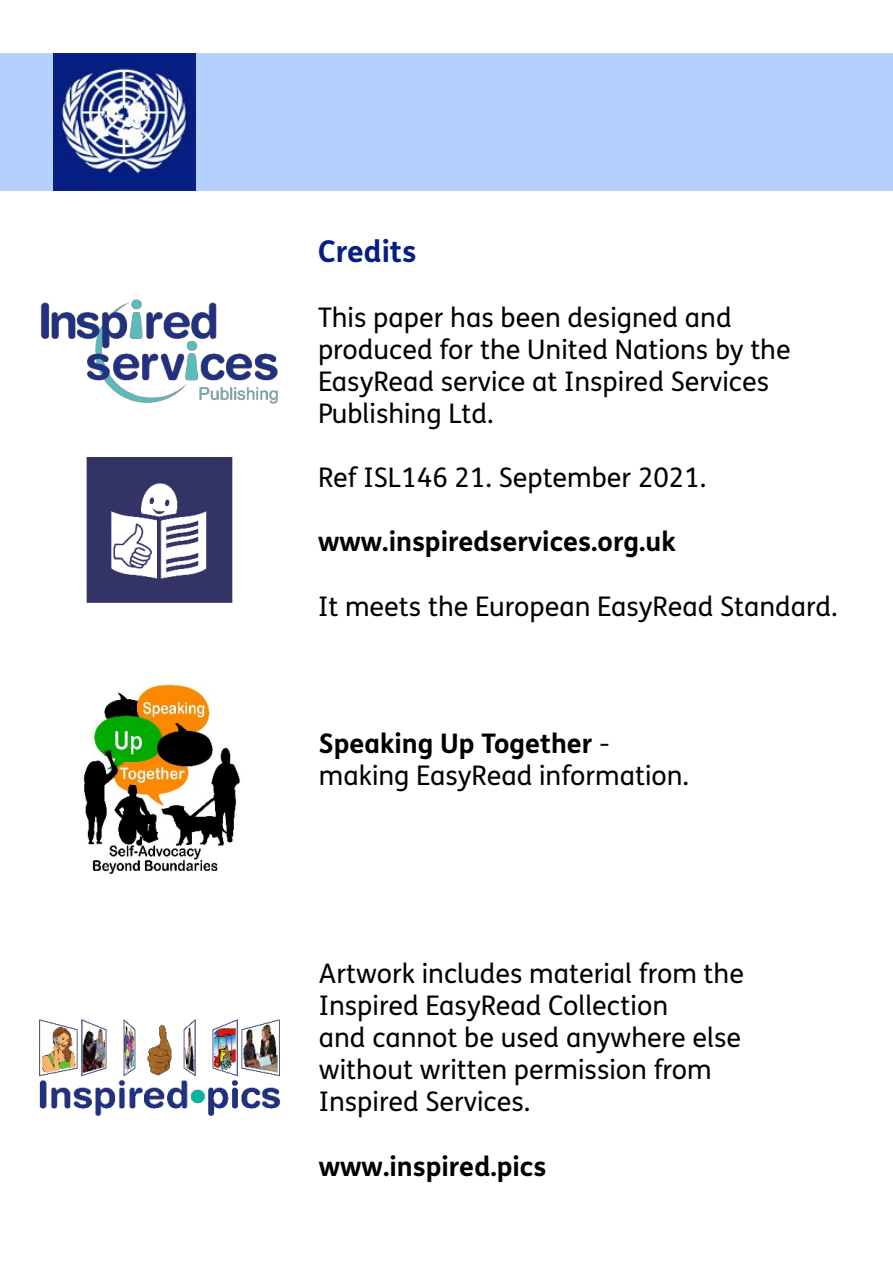
<style>
.page{position:relative;width:893px;height:1263px;background:#fff}
.page>*{position:absolute;margin:0;border:0;box-sizing:border-box;transform-origin:0 0}
.t1{font:700 30px "FS Me";color:#071f83}
.t2{font:27px/32.1px "FS Me";color:#000}
.t3{font:700 27px "FS Me";color:#000}
.s1{font-weight:700}
</style>
<div class="page">
<img style="left:83px;top:684px;width:157px;height:190px">
<img style="left:40px;top:299px;width:238px;height:104px">
<img style="left:86px;top:458px;width:146px;height:145px">
<img style="left:39px;top:1019px;width:241px;height:96px">
<div style="left:0;top:54px;width:893px;height:137px;background:#b5d0fd"></div>
<img style="left:54px;top:54px;width:142px;height:137px">
<h2 class="t1" style="left:318px;top:239px;width:100px">Credits</h2>
<p class="t2" style="left:318px;top:304px;width:474px">This paper has been designed and produced for the United Nations by the<br>EasyRead service at Inspired Services<br>Publishing Ltd.</p>
<p class="t2" style="left:318px;top:464px;width:390px">Ref ISL146 21. September 2021.</p>
<p class="t3" style="left:318px;top:531px;width:359px">www.inspiredservices.org.uk</p>
<p class="t2" style="left:318px;top:593px;width:521px">It meets the European EasyRead Standard.</p>
<p class="t2" style="left:319px;top:730px;width:372px"><span class="s1">Speaking Up Together</span> - making EasyRead information.</p>
<p class="t2" style="left:319px;top:960px;width:427px">Artwork includes material from the<br>Inspired EasyRead Collection<br>and cannot be used anywhere else without written permission from<br>Inspired Services.</p>
<p class="t3" style="left:319px;top:1155px;width:229px">www.inspired.pics</p>
</div>
